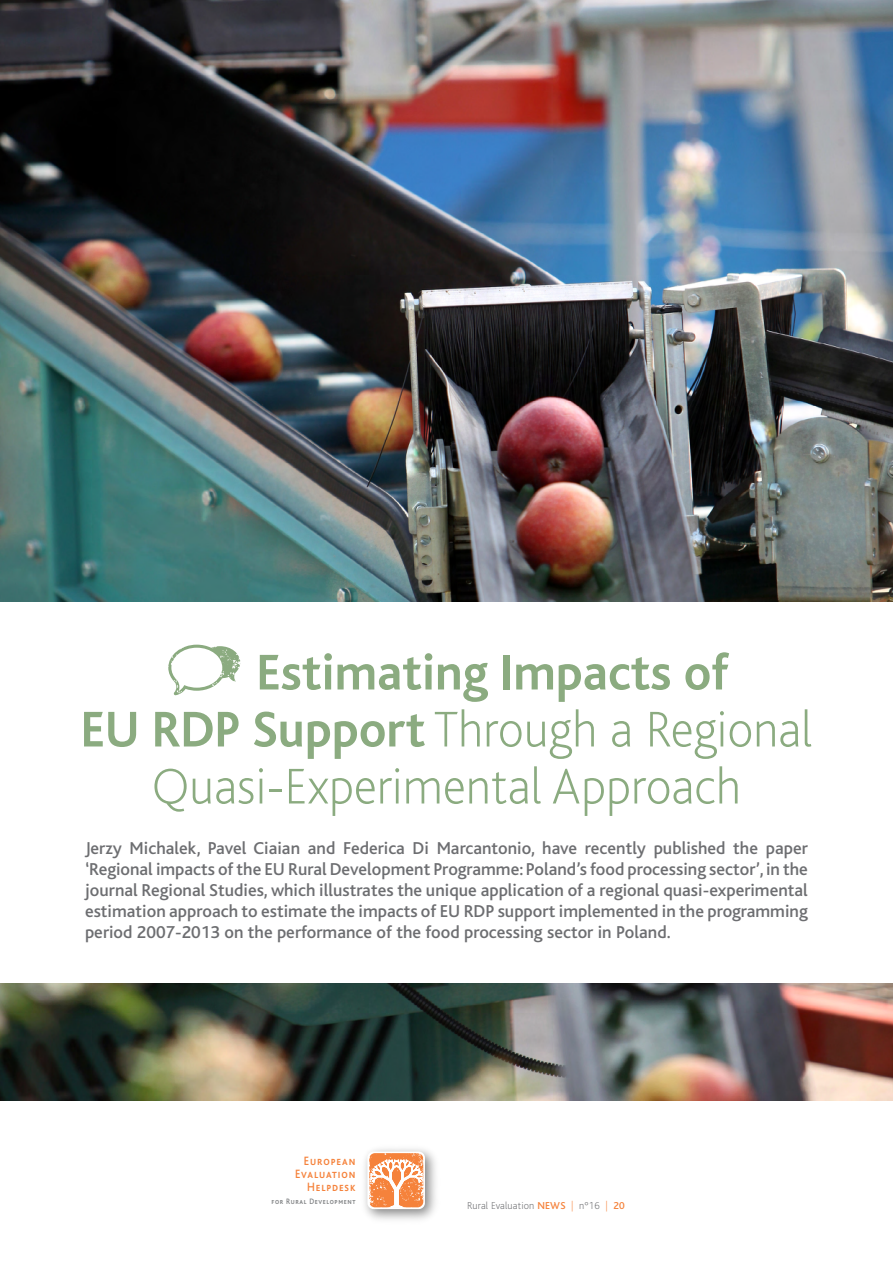
<style>
.page{position:relative;width:893px;height:1263px;background:#fff}
.page>*{position:absolute;margin:0;border:0;box-sizing:border-box;transform-origin:0 0}
.t1{font:200 52.5px "Bliss";color:#8bab80}
.t2{font:700 52.5px "Bliss";color:#8bab80}
.t3{font:500 18px/21px "Bliss";color:#6d6e71;text-align:justify}
.t4{font:500 12.6px/13.2px "Bliss Caps";letter-spacing:.08em;color:#f5823b;text-align:right;scale:.9 1}
.t5{font:200 10.5px "Bliss";letter-spacing:.015em;color:#6d6e71}
.t6{font:500 8.25px "Bliss Caps";letter-spacing:.08em;color:#808284;scale:.9 1}
.s1{font-weight:700}
.s2{font-weight:500;color:#f5833c}
.s3{color:#f5833c}
</style>
<div class="page">
<img style="left:0;top:0;width:893px;height:1100px">
<img style="left:364px;top:1148px;width:72px;height:72px">
<svg style="left:367px;top:1151px;width:58px;height:58px"></svg>
<svg style="left:369px;top:1153px;width:55px;height:54px"></svg>
<div style="left:0;top:602px;width:893px;height:381px;background:#fff"></div>
<svg style="left:168px;top:645px;width:73px;height:50px"></svg>
<h1 class="t2" style="left:256px;top:645px;width:474px">Estimating Impacts of</h1>
<h1 class="t1" style="left:81px;top:702px;width:733px"><span class="s1">EU RDP Support</span> Through a Regional</h1>
<h1 class="t1" style="left:152px;top:759px;width:591px">Quasi-Experimental Approach</h1>
<p class="t3" style="left:85px;top:838px;width:724px">Jerzy Michalek, Pavel Ciaian and Federica Di Marcantonio, have recently published the paper ‘Regional impacts of the EU Rural Development Programme: Poland’s food processing sector’, in the journal Regional Studies, which illustrates the unique application of a regional quasi-experimental estimation approach to estimate the impacts of EU RDP support implemented in the programming period 2007-2013 on the performance of the food processing sector in Poland.</p>
<p class="t4" style="left:295px;top:1154px;width:68px">European<br>Evaluation<br>Helpdesk</p>
<p class="t6" style="left:271px;top:1197px;width:95px">for Rural Development</p>
<p class="t5" style="left:467px;top:1200px;width:159px">Rural Evaluation <span class="s2">NEWS</span> <span class="s3">|</span> n°16 <span class="s3">|</span> <span class="s2">20</span></p>
</div>
